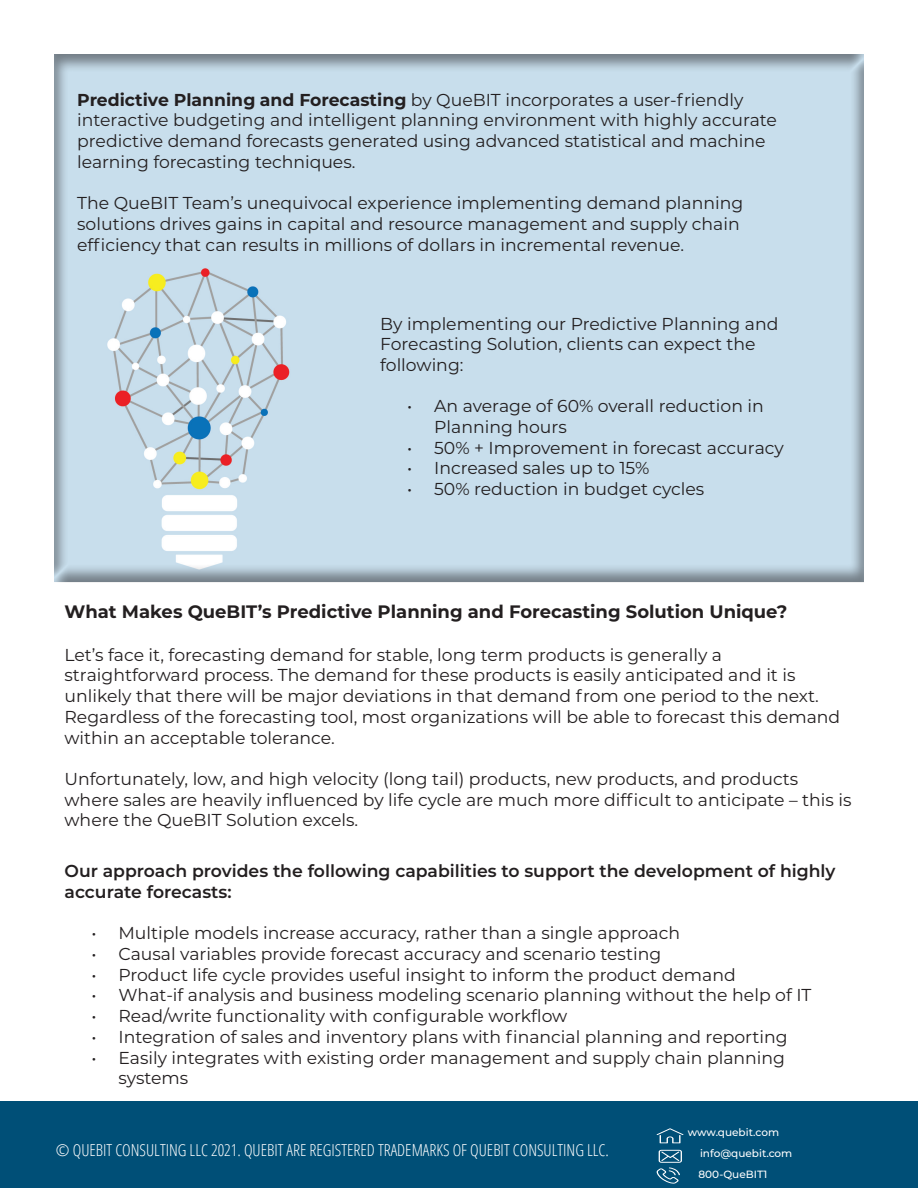
<style>
.page{position:relative;width:918px;height:1188px;background:#fff}
.page>*{position:absolute;margin:0;border:0;box-sizing:border-box;transform-origin:0 0}
.t1{font:700 18px "Montserrat";color:#231f20}
.t2{font:17.25px/20.7px "Montserrat";color:#231f20}
.t3{font:600 17.25px/20.7px "Montserrat";color:#231f20}
.t4{font:300 condensed 16.5px "Open Sans";color:#fff}
.t5{font:500 10.5px "Montserrat";color:#fff}
.s1{font-weight:700}
</style>
<div class="page">
<div style="left:0;top:1102px;width:918px;height:86px;background:#004f77"></div>
<svg style="left:657px;top:1128px;width:27px;height:15px"></svg>
<svg style="left:657px;top:1150px;width:25px;height:34px"></svg>
<div style="left:52px;top:53px;width:814px;height:530px;background:#231f20;opacity:.5"></div>
<p class="t2" style="left:77px;top:89px;width:701px"><span class="s1">Predictive Planning and Forecasting</span> by QueBIT incorporates a user-friendly interactive budgeting and intelligent planning environment with highly accurate predictive demand forecasts generated using advanced statistical and machine learning forecasting techniques.</p>
<p class="t2" style="left:77px;top:192px;width:668px">The QueBIT Team’s unequivocal experience implementing demand planning solutions drives gains in capital and resource management and supply chain efficiency that can results in millions of dollars in incremental revenue.</p>
<p class="t2" style="left:380px;top:313px;width:400px">By implementing our Predictive Planning and<br>Forecasting Solution, clients can expect the following:</p>
<p class="t2" style="left:434px;top:395px;width:331px;text-indent:-27px">• An average of 60% overall reduction in<br>Planning hours</p>
<p class="t2" style="left:407px;top:437px;width:378px">• 50% + Improvement in forecast accuracy</p>
<p class="t2" style="left:407px;top:457px;width:244px">• Increased sales up to 15%</p>
<p class="t2" style="left:407px;top:478px;width:299px">• 50% reduction in budget cycles</p>
<p class="t1" style="left:64px;top:599px;width:724px">What Makes QueBIT’s Predictive Planning and Forecasting Solution Unique?</p>
<p class="t2" style="left:64px;top:644px;width:777px">Let’s face it, forecasting demand for stable, long term products is generally a straightforward process. The demand for these products is easily anticipated and it is unlikely that there will be major deviations in that demand from one period to the next.<br>Regardless of the forecasting tool, most organizations will be able to forecast this demand within an acceptable tolerance.</p>
<p class="t2" style="left:64px;top:768px;width:789px">Unfortunately, low, and high velocity (long tail) products, new products, and products where sales are heavily influenced by life cycle are much more difficult to anticipate – this is where the QueBIT Solution excels.</p>
<p class="t3" style="left:64px;top:860px;width:773px">Our approach provides the following capabilities to support the development of highly accurate forecasts:</p>
<p class="t2" style="left:92px;top:922px;width:590px">• Multiple models increase accuracy, rather than a single approach</p>
<p class="t2" style="left:92px;top:943px;width:571px">• Causal variables provide forecast accuracy and scenario testing</p>
<p class="t2" style="left:92px;top:964px;width:646px">• Product life cycle provides useful insight to inform the product demand</p>
<p class="t2" style="left:92px;top:984px;width:722px">• What-if analysis and business modeling scenario planning without the help of IT</p>
<p class="t2" style="left:92px;top:1005px;width:477px">• Read/write functionality with configurable workflow</p>
<p class="t2" style="left:92px;top:1026px;width:698px">• Integration of sales and inventory plans with financial planning and reporting</p>
<p class="t2" style="left:118px;top:1046px;width:668px;text-indent:-27px">• Easily integrates with existing order management and supply chain planning systems</p>
<p class="t5" style="left:688px;top:1125px;width:93px">www.quebit.com</p>
<p class="t5" style="left:699px;top:1167px;width:70px">800-QueBIT1</p>
<p class="t4" style="left:56px;top:1139px;width:554px">© QUEBIT CONSULTING LLC 2021. QUEBIT ARE REGISTERED TRADEMARKS OF QUEBIT CONSULTING LLC.</p>
<p class="t5" style="left:700px;top:1146px;width:94px">info@quebit.com</p>
</div>
